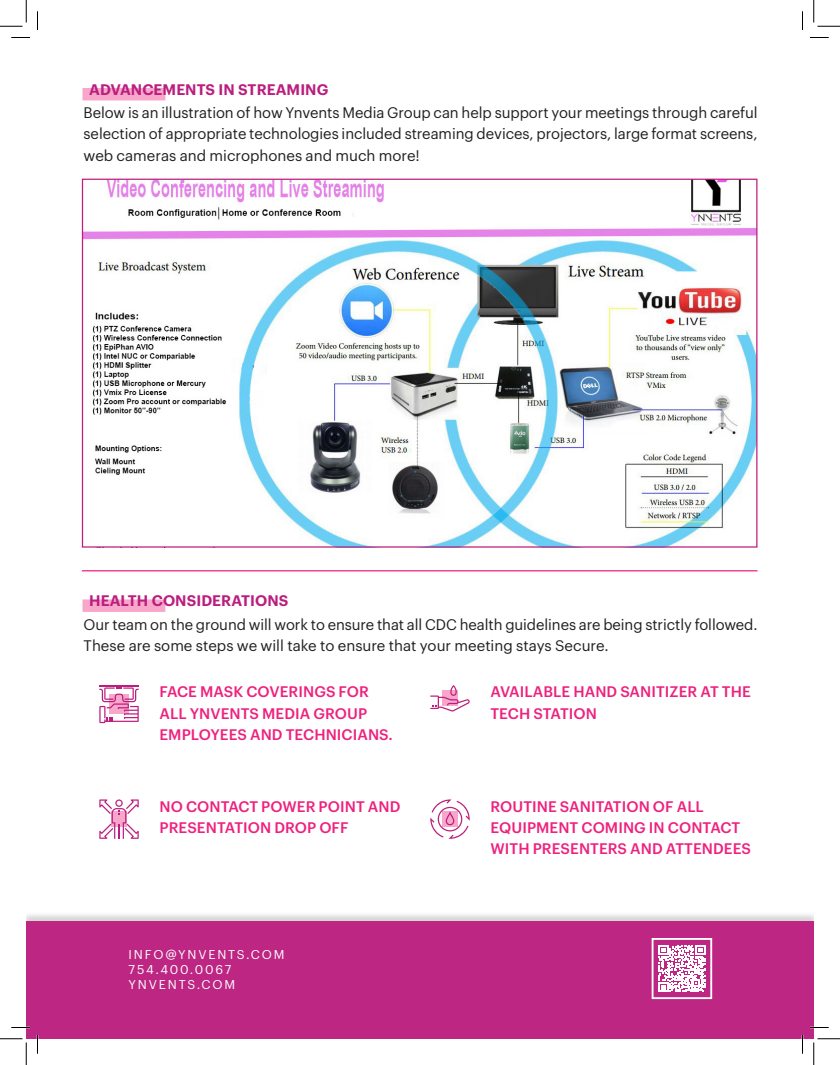
<style>
.page{position:relative;width:840px;height:1065px;background:#fff}
.page>*{position:absolute;margin:0;border:0;box-sizing:border-box;transform-origin:0 0}
.Paragraph_Style_2{font:15px/21.2px "Graphik";letter-spacing:-.005em;color:#231f20}
.Paragraph_Style_2-2{font:500 15px/21.2px "Graphik";letter-spacing:.005em;color:#ee217e}
.t1{font:600 15px "Graphik";letter-spacing:.005em;color:#ba1e7f}
.t2{font:12.5px "Graphik";letter-spacing:.15em;color:#fff}
</style>
<div class="page">
<div style="left:82px;top:599px;width:83px;height:13px;background:#f8a7cb"></div>
<hr style="left:99px;top:685px;width:40px;height:1px;background:#bc1d7f">
<svg style="left:99px;top:687px;width:40px;height:36px"></svg>
<svg style="left:430px;top:685px;width:40px;height:26px"></svg>
<svg style="left:99px;top:799px;width:40px;height:40px"></svg>
<svg style="left:430px;top:799px;width:40px;height:40px"></svg>
<div style="left:82px;top:88px;width:83px;height:12px;background:#f8a7cb"></div>
<img style="left:84px;top:181px;width:672px;height:365px">
<div style="left:26px;top:911px;width:788px;height:128px;background:#231f20;opacity:.2"></div>
<div style="left:26px;top:921px;width:788px;height:118px;background:#bd2683"></div>
<svg style="left:658px;top:945px;width:48px;height:47px"></svg>
<div style="left:652px;top:938px;width:60px;height:61px;border:2px solid #fff"></div>
<hr style="left:82px;top:570px;width:676px;height:1px;background:#ee217e">
<svg style="left:11px;top:37px;width:19px;height:1px"></svg>
<svg style="left:810px;top:37px;width:19px;height:1px"></svg>
<svg style="left:11px;top:1027px;width:19px;height:1px"></svg>
<svg style="left:810px;top:1027px;width:19px;height:1px"></svg>
<svg style="left:37px;top:11px;width:1px;height:19px"></svg>
<svg style="left:37px;top:1035px;width:1px;height:19px"></svg>
<svg style="left:802px;top:11px;width:1px;height:19px"></svg>
<svg style="left:802px;top:1035px;width:1px;height:19px"></svg>
<svg style="left:0;top:0;width:27px;height:27px"></svg>
<svg style="left:0;top:1039px;width:27px;height:26px"></svg>
<svg style="left:814px;top:0;width:26px;height:27px"></svg>
<svg style="left:814px;top:1039px;width:26px;height:26px"></svg>
<p class="t1" style="left:89px;top:78px;width:241px">ADVANCEMENTS IN STREAMING</p>
<p class="Paragraph_Style_2" style="left:84px;top:101px;width:676px;text-align:justify">Below is an illustration of how Ynvents Media Group can help support your meetings through careful selection of appropriate technologies included streaming devices, projectors, large format screens, web cameras and microphones and much more!</p>
<p class="t1" style="left:89px;top:589px;width:201px">HEALTH CONSIDERATIONS</p>
<p class="Paragraph_Style_2" style="left:84px;top:612px;width:676px">Our team on the ground will work to ensure that all CDC health guidelines are being strictly followed.<br>These are some steps we will take to ensure that your meeting stays Secure.</p>
<p class="Paragraph_Style_2-2" style="left:159px;top:680px;width:235px">FACE MASK COVERINGS FOR<br>ALL YNVENTS MEDIA GROUP<br>EMPLOYEES AND TECHNICIANS.</p>
<p class="Paragraph_Style_2-2" style="left:490px;top:680px;width:262px">AVAILABLE HAND SANITIZER AT THE<br>TECH STATION</p>
<p class="Paragraph_Style_2-2" style="left:159px;top:794px;width:242px">NO CONTACT POWER POINT AND<br>PRESENTATION DROP OFF</p>
<p class="Paragraph_Style_2-2" style="left:490px;top:794px;width:262px">ROUTINE SANITATION OF ALL<br>EQUIPMENT COMING IN CONTACT<br>WITH PRESENTERS AND ATTENDEES</p>
<p class="t2" style="left:129px;top:945px;width:157px">INFO@YNVENTS.COM</p>
<p class="t2" style="left:129px;top:960px;width:104px">754.400.0067</p>
<p class="t2" style="left:129px;top:975px;width:108px">YNVENTS.COM</p>
</div>
